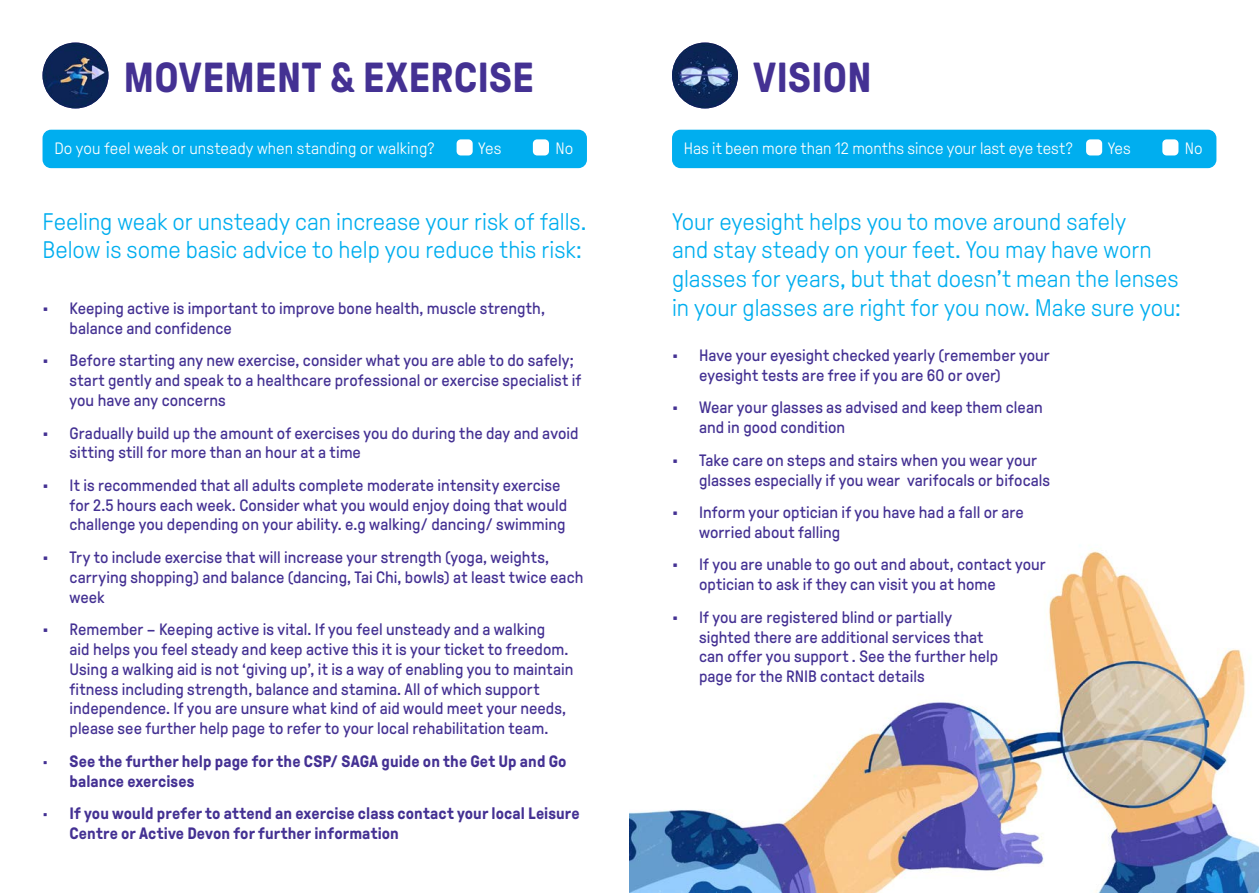
<style>
.page{position:relative;width:1259px;height:893px;background:#fff}
.page>*{position:absolute;margin:0;border:0;box-sizing:border-box;transform-origin:0 0}
.t1{font:700 42px "GT Pressura";color:#443193}
.t2{font:300 24px/28.8px "GT Pressura";color:#00aeef}
.t3{font:16.5px/19.8px "GT Pressura";letter-spacing:.005em;color:#443193}
.t4{font:700 16.5px/19.8px "GT Pressura";letter-spacing:.005em;color:#443193}
.t5{font:300 16.5px "GT Pressura";color:#fff}
</style>
<div class="page">
<img style="left:629px;top:549px;width:630px;height:344px">
<div style="left:672px;top:130px;width:544px;height:38px;background:#00aeef;border-radius:9px"></div>
<div style="left:1086px;top:139px;width:16px;height:16px;background:#fff;border-radius:4px"></div>
<div style="left:1162px;top:139px;width:16px;height:16px;background:#fff;border-radius:4px"></div>
<div style="left:43px;top:130px;width:544px;height:38px;background:#00aeef;border-radius:9px"></div>
<div style="left:456px;top:139px;width:17px;height:16px;background:#fff;border-radius:4px"></div>
<div style="left:533px;top:139px;width:16px;height:16px;background:#fff;border-radius:4px"></div>
<img style="left:43px;top:43px;width:65px;height:65px;border-radius:33px">
<img style="left:672px;top:43px;width:66px;height:65px;border-radius:33px">
<p class="t1" style="left:124px;top:55px;width:412px">MOVEMENT &amp; EXERCISE</p>
<p class="t5" style="left:54px;top:140px;width:382px">Do you feel weak or unsteady when standing or walking?</p>
<p class="t5" style="left:478px;top:140px;width:25px">Yes</p>
<p class="t5" style="left:555px;top:140px;width:19px">No</p>
<p class="t2" style="left:43px;top:207px;width:545px">Feeling weak or unsteady can increase your risk of falls.<br>Below is some basic advice to help you reduce this risk:</p>
<p class="t3" style="left:70px;top:299px;width:477px;text-indent:-27px">• Keeping active is important to improve bone health, muscle strength, balance and confidence</p>
<p class="t3" style="left:70px;top:351px;width:513px;text-indent:-27px">• Before starting any new exercise, consider what you are able to do safely; start gently and speak to a healthcare professional or exercise specialist if you have any concerns</p>
<p class="t3" style="left:70px;top:423px;width:510px;text-indent:-27px">• Gradually build up the amount of exercises you do during the day and avoid sitting still for more than an hour at a time</p>
<p class="t3" style="left:70px;top:475px;width:499px;text-indent:-27px">• It is recommended that all adults complete moderate intensity exercise for 2.5 hours each week. Consider what you would enjoy doing that would challenge you depending on your ability. e.g walking/ dancing/ swimming</p>
<p class="t3" style="left:70px;top:548px;width:515px;text-indent:-27px">• Try to include exercise that will increase your strength (yoga, weights, carrying shopping) and balance (dancing, Tai Chi, bowls) at least twice each week</p>
<p class="t3" style="left:70px;top:620px;width:505px;text-indent:-27px">• Remember – Keeping active is vital. If you feel unsteady and a walking<br>aid helps you feel steady and keep active this it is your ticket to freedom.<br>Using a walking aid is not ‘giving up’, it is a way of enabling you to maintain fitness including strength, balance and stamina. All of which support independence. If you are unsure what kind of aid would meet your needs, please see further help page to refer to your local rehabilitation team.</p>
<p class="t4" style="left:70px;top:751px;width:498px;text-indent:-27px">• See the further help page for the CSP/ SAGA guide on the Get Up and Go balance exercises</p>
<p class="t4" style="left:70px;top:804px;width:512px;text-indent:-27px">• If you would prefer to attend an exercise class contact your local Leisure<br>Centre or Active Devon for further information</p>
<p class="t1" style="left:753px;top:55px;width:120px">VISION</p>
<p class="t5" style="left:684px;top:140px;width:390px">Has it been more than 12 months since your last eye test?</p>
<p class="t5" style="left:1107px;top:140px;width:25px">Yes</p>
<p class="t5" style="left:1184px;top:140px;width:19px">No</p>
<p class="t2" style="left:672px;top:207px;width:510px">Your eyesight helps you to move around safely<br>and stay steady on your feet. You may have worn glasses for years, but that doesn’t mean the lenses in your glasses are right for you now. Make sure you:</p>
<p class="t3" style="left:699px;top:346px;width:352px;text-indent:-27px">• Have your eyesight checked yearly (remember your eyesight tests are free if you are 60 or over)</p>
<p class="t3" style="left:699px;top:398px;width:345px;text-indent:-27px">• Wear your glasses as advised and keep them clean and in good condition</p>
<p class="t3" style="left:699px;top:450px;width:353px;text-indent:-27px">• Take care on steps and stairs when you wear your glasses especially if you wear varifocals or bifocals</p>
<p class="t3" style="left:699px;top:503px;width:326px;text-indent:-27px">• Inform your optician if you have had a fall or are worried about falling</p>
<p class="t3" style="left:699px;top:555px;width:348px;text-indent:-27px">• If you are unable to go out and about, contact your optician to ask if they can visit you at home</p>
<p class="t3" style="left:699px;top:607px;width:300px;text-indent:-27px">• If you are registered blind or partially sighted there are additional services that can offer you support . See the further help page for the RNIB contact details</p>
</div>
